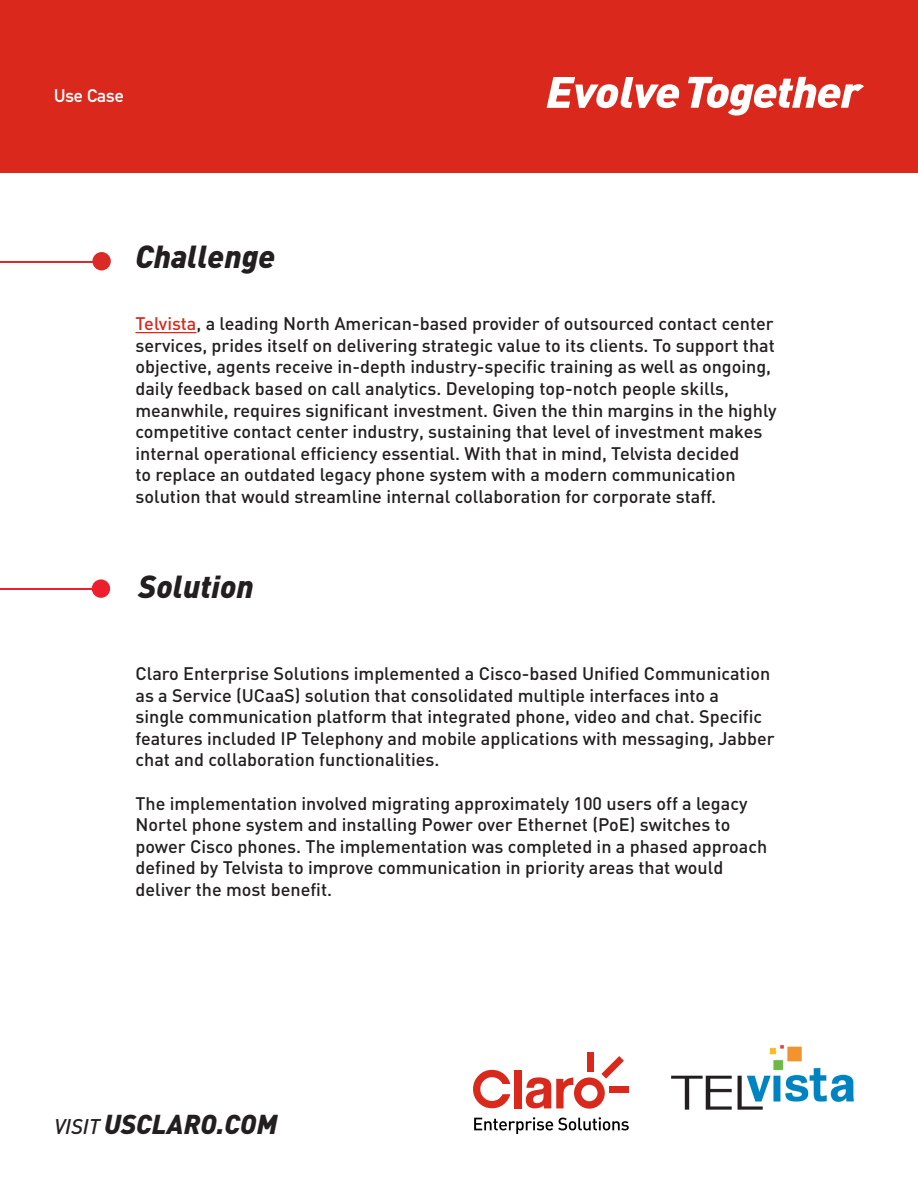
<style>
.page{position:relative;width:918px;height:1188px;background:#fff}
.page>*{position:absolute;margin:0;border:0;box-sizing:border-box;transform-origin:0 0}
.t1{font:italic 900 31.5px "DINOT";color:#231f20}
.t2{font:italic 900 27px "DINOT";color:#231f20}
.t3{font:500 18px/21.6px "DIN";color:#231f20}
.t4{font:700 18px "DIN Alternate";color:#fff}
.s1{color:#d9291c}
.s2{font-weight:500;font-size:21px}
</style>
<div class="page">
<div style="left:0;top:0;width:918px;height:173px;background:#da291c"></div>
<svg style="left:547px;top:77px;width:132px;height:31px"></svg>
<svg style="left:688px;top:77px;width:176px;height:39px"></svg>
<svg style="left:474px;top:1117px;width:155px;height:17px"></svg>
<div style="left:587px;top:1052px;width:7px;height:20px;background:#d9291c"></div>
<div style="left:609px;top:1086px;width:20px;height:7px;background:#d9291c"></div>
<svg style="left:473px;top:1070px;width:37px;height:38px"></svg>
<div style="left:514px;top:1070px;width:8px;height:38px;background:#d9291c"></div>
<svg style="left:526px;top:1056px;width:98px;height:53px"></svg>
<img style="left:671px;top:1045px;width:183px;height:65px">
<hr style="left:1px;top:261px;width:101px;height:2px;background:#da2926">
<div style="left:92px;top:252px;width:19px;height:18px;background:#da2926;border-radius:50%"></div>
<hr style="left:135px;top:332px;width:62px;height:1px;background:#d9291c">
<hr style="left:0;top:589px;width:101px;height:1px;background:#ee1f2d">
<div style="left:92px;top:579px;width:18px;height:19px;background:#ee1f2d;border-radius:50%"></div>
<p class="t4" style="left:54px;top:82px;width:71px">Use Case</p>
<p class="t1" style="left:135px;top:235px;width:141px">Challenge</p>
<p class="t3" style="left:135px;top:312px;width:643px"><span class="s1">Telvista</span>, a leading North American-based provider of outsourced contact center services, prides itself on delivering strategic value to its clients. To support that objective, agents receive in-depth industry-specific training as well as ongoing, daily feedback based on call analytics. Developing top-notch people skills, meanwhile, requires significant investment. Given the thin margins in the highly competitive contact center industry, sustaining that level of investment makes internal operational efficiency essential. With that in mind, Telvista decided<br>to replace an outdated legacy phone system with a modern communication solution that would streamline internal collaboration for corporate staff.</p>
<p class="t1" style="left:138px;top:565px;width:117px">Solution</p>
<p class="t3" style="left:135px;top:662px;width:641px">Claro Enterprise Solutions implemented a Cisco-based Unified Communication as a Service (UCaaS) solution that consolidated multiple interfaces into a<br>single communication platform that integrated phone, video and chat. Specific features included IP Telephony and mobile applications with messaging, Jabber chat and collaboration functionalities.</p>
<p class="t3" style="left:135px;top:792px;width:633px">The implementation involved migrating approximately 100 users off a legacy Nortel phone system and installing Power over Ethernet (PoE) switches to power Cisco phones. The implementation was completed in a phased approach defined by Telvista to improve communication in priority areas that would deliver the most benefit.</p>
<h2 class="t2" style="left:54px;top:1106px;width:225px"><span class="s2">VISIT</span> USCLARO.COM</h2>
</div>
